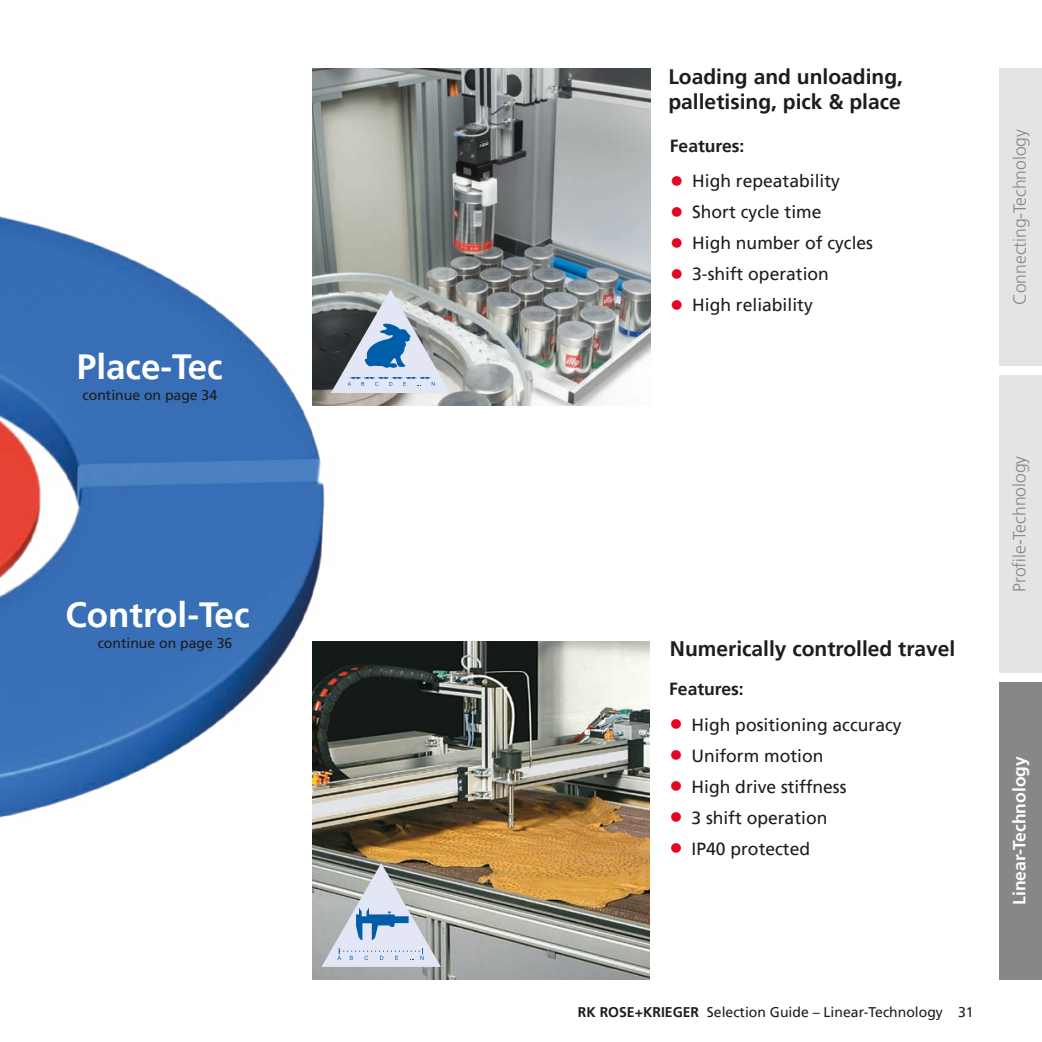
<style>
.page{position:relative;width:1042px;height:1042px;background:#fff}
.page>*{position:absolute;margin:0;border:0;box-sizing:border-box;transform-origin:0 0}
.t1{font:700 35px "Frutiger LT Pro";color:#fff}
.t2{font:700 21px/25.2px "Frutiger LT Pro";color:#1d1d1b}
.t3{font:17.5px "Frutiger LT Pro";color:#1d1d1b}
.t4{font:300 17.5px "Frutiger LT Pro";color:#878787}
.t5{font:700 17.5px "Frutiger LT Pro";color:#1d1d1b}
.t6{font:700 17.5px "Frutiger LT Pro";color:#fff}
.t7{font:14px "Frutiger LT Pro";color:#1d1d1b}
.s1{font-weight:700;font-size:28px;color:#e40522}
.s2{font-weight:700}
</style>
<div class="page">
<div style="left:999px;top:375px;width:43px;height:298px;background:#e4e4e3"></div>
<div style="left:999px;top:68px;width:43px;height:298px;background:#e4e4e3"></div>
<div style="left:999px;top:682px;width:43px;height:297px;background:#878787"></div>
<img style="left:0;top:190px;width:339px;height:628px">
<img style="left:313px;top:68px;width:337px;height:338px">
<svg style="left:331px;top:289px;width:119px;height:104px;background:#9aa7b4"></svg>
<img style="left:312px;top:642px;width:337px;height:337px">
<svg style="left:321px;top:863px;width:120px;height:104px;background:#b2bac2"></svg>
<h1 class="t1" style="left:77px;top:345px;width:147px">Place-Tec</h1>
<p class="t7" style="left:83px;top:386px;width:136px">continue on page 34</p>
<h1 class="t1" style="left:65px;top:593px;width:186px">Control-Tec</h1>
<p class="t7" style="left:98px;top:634px;width:136px">continue on page 36</p>
<p class="t2" style="left:668px;top:64px;width:236px">Loading and unloading, palletising, pick &amp; place</p>
<p class="t5" style="left:670px;top:135px;width:76px">Features:</p>
<p class="t3" style="left:670px;top:171px;width:172px"><span class="s1">•</span> High repeatability</p>
<p class="t3" style="left:670px;top:202px;width:153px"><span class="s1">•</span> Short cycle time</p>
<p class="t3" style="left:670px;top:233px;width:205px"><span class="s1">•</span> High number of cycles</p>
<p class="t3" style="left:670px;top:264px;width:161px"><span class="s1">•</span> 3-shift operation</p>
<p class="t3" style="left:670px;top:295px;width:144px"><span class="s1">•</span> High reliability</p>
<p class="t4" style="left:1009px;top:305px;width:178px;rotate:-90deg">Connecting-Technology</p>
<p class="t2" style="left:670px;top:636px;width:287px">Numerically controlled travel</p>
<p class="t5" style="left:669px;top:678px;width:76px">Features:</p>
<p class="t3" style="left:669px;top:714px;width:234px"><span class="s1">•</span> High positioning accuracy</p>
<p class="t3" style="left:669px;top:745px;width:156px"><span class="s1">•</span> Uniform motion</p>
<p class="t3" style="left:669px;top:776px;width:179px"><span class="s1">•</span> High drive stiffness</p>
<p class="t3" style="left:669px;top:807px;width:160px"><span class="s1">•</span> 3 shift operation</p>
<p class="t3" style="left:669px;top:838px;width:142px"><span class="s1">•</span> IP40 protected</p>
<p class="t4" style="left:1009px;top:592px;width:137px;rotate:-90deg">Profile-Technology</p>
<p class="t6" style="left:1009px;top:905px;width:150px;rotate:-90deg">Linear-Technology</p>
<p class="t7" style="left:578px;top:1004px;width:366px"><span class="s2">RK ROSE+KRIEGER</span> Selection Guide – Linear-Technology</p>
<p class="t7" style="left:958px;top:1004px;width:17px">31</p>
</div>
